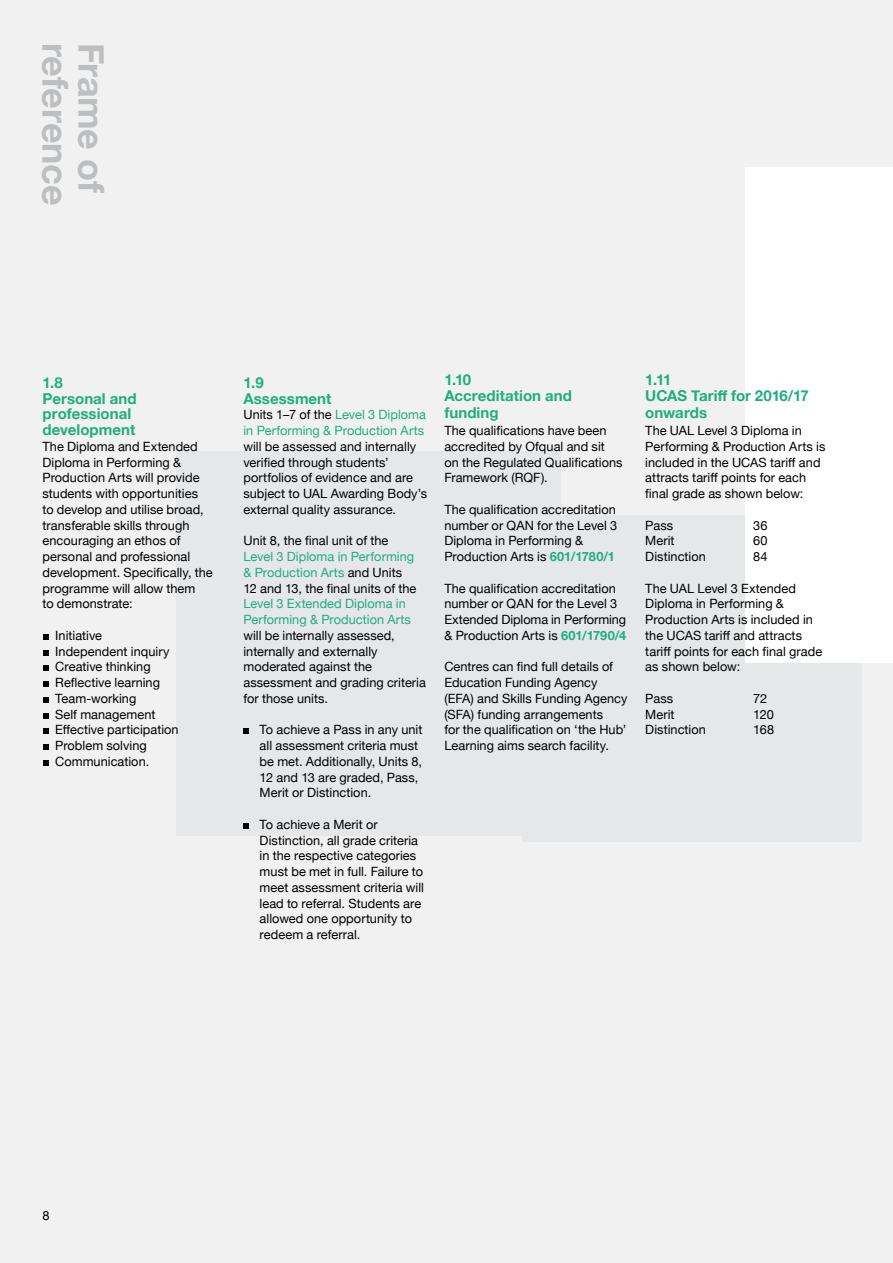
<style>
.page{position:relative;width:893px;height:1263px;background:#f1f1f2}
.page>*{position:absolute;margin:0;border:0;box-sizing:border-box;transform-origin:0 0}
.t1{font:700 36px "Helvetica Neue";letter-spacing:-.01em;color:#bcbec0}
.t2{font:700 15px/15.8px "Helvetica Neue";letter-spacing:.005em;color:#1fae7e}
.t3{font:12.75px/15.8px "Helvetica Neue";letter-spacing:.005em;color:#000}
.t4{font:12.75px/15.8px "Helvetica Neue";letter-spacing:.005em;color:#1fae7e}
.s1{color:#000}
.s2{font-weight:700;color:#1fae7e}
</style>
<div class="page">
<div style="left:522px;top:514px;width:340px;height:327px;background:#e6e7e8"></div>
<div style="left:746px;top:167px;width:147px;height:496px;background:#fff"></div>
<div style="left:176px;top:451px;width:385px;height:385px;background:#e6e7e8"></div>
<svg style="left:243px;top:728px;width:6px;height:6px"></svg>
<svg style="left:243px;top:823px;width:6px;height:6px"></svg>
<svg style="left:43px;top:634px;width:5px;height:6px"></svg>
<svg style="left:43px;top:650px;width:5px;height:5px"></svg>
<svg style="left:43px;top:665px;width:5px;height:6px"></svg>
<svg style="left:43px;top:681px;width:5px;height:6px"></svg>
<svg style="left:43px;top:697px;width:5px;height:6px"></svg>
<svg style="left:43px;top:713px;width:5px;height:5px"></svg>
<svg style="left:43px;top:728px;width:5px;height:6px"></svg>
<svg style="left:43px;top:744px;width:5px;height:6px"></svg>
<svg style="left:43px;top:760px;width:5px;height:6px"></svg>
<h1 class="t1" style="left:84px;top:43px;width:164px;rotate:90deg">reference</h1>
<h1 class="t1" style="left:120px;top:43px;width:152px;rotate:90deg">Frame of</h1>
<p class="t2" style="left:43px;top:375px;width:96px">1.8<br>Personal and professional development</p>
<p class="t3" style="left:43px;top:439px;width:172px">The Diploma and Extended<br>Diploma in Performing &amp;<br>Production Arts will provide students with opportunities<br>to develop and utilise broad, transferable skills through encouraging an ethos of personal and professional development. Specifically, the programme will allow them<br>to demonstrate:</p>
<p class="t3" style="left:55px;top:628px;width:125px">Initiative<br>Independent inquiry<br>Creative thinking<br>Reflective learning<br>Team-working<br>Self management<br>Effective participation<br>Problem solving<br>Communication.</p>
<p class="t2" style="left:243px;top:375px;width:90px">1.9<br>Assessment</p>
<p class="t4" style="left:243px;top:408px;width:184px"><span class="s1">Units 1–7 of the</span> Level 3 Diploma in Performing &amp; Production Arts</p>
<p class="t3" style="left:243px;top:439px;width:185px">will be assessed and internally verified through students’ portfolios of evidence and are subject to UAL Awarding Body’s external quality assurance.</p>
<p class="t3" style="left:243px;top:534px;width:147px">Unit 8, the final unit of the</p>
<p class="t4" style="left:243px;top:549px;width:175px">Level 3 Diploma in Performing &amp; Production Arts <span class="s1">and Units<br>12 and 13, the final units of the</span></p>
<p class="t4" style="left:243px;top:597px;width:169px">Level 3 Extended Diploma in<br>Performing &amp; Production Arts</p>
<p class="t3" style="left:243px;top:628px;width:184px">will be internally assessed, internally and externally moderated against the assessment and grading criteria for those units.</p>
<p class="t3" style="left:260px;top:723px;width:164px">To achieve a Pass in any unit all assessment criteria must be met. Additionally, Units 8,<br>12 and 13 are graded, Pass,<br>Merit or Distinction.</p>
<p class="t3" style="left:260px;top:817px;width:166px">To achieve a Merit or<br>Distinction, all grade criteria in the respective categories must be met in full. Failure to meet assessment criteria will lead to referral. Students are allowed one opportunity to redeem a referral.</p>
<p class="t2" style="left:444px;top:371px;width:129px;line-height:16.5px">1.10<br>Accreditation and funding</p>
<p class="t3" style="left:444px;top:423px;width:180px">The qualifications have been accredited by Ofqual and sit<br>on the Regulated Qualifications<br>Framework (RQF).</p>
<p class="t3" style="left:444px;top:502px;width:174px">The qualification accreditation number or QAN for the Level 3<br>Diploma in Performing &amp;<br>Production Arts is <span class="s2">601/1780/1</span></p>
<p class="t3" style="left:444px;top:581px;width:183px">The qualification accreditation number or QAN for the Level 3<br>Extended Diploma in Performing &amp; Production Arts is <span class="s2">601/1790/4</span></p>
<p class="t3" style="left:444px;top:660px;width:185px">Centres can find full details of<br>Education Funding Agency (EFA) and Skills Funding Agency (SFA) funding arrangements<br>for the qualification on ‘the Hub’<br>Learning aims search facility.</p>
<p class="t2" style="left:645px;top:371px;width:165px;line-height:16.5px">1.11<br>UCAS Tariff for 2016/17 onwards</p>
<p class="t3" style="left:645px;top:423px;width:182px">The UAL Level 3 Diploma in<br>Performing &amp; Production Arts is included in the UCAS tariff and attracts tariff points for each final grade as shown below:</p>
<p class="t3" style="left:645px;top:518px;width:29px">Pass</p>
<p class="t3" style="left:753px;top:518px;width:16px">36</p>
<p class="t3" style="left:645px;top:534px;width:31px">Merit</p>
<p class="t3" style="left:753px;top:534px;width:16px">60</p>
<p class="t3" style="left:645px;top:549px;width:62px">Distinction</p>
<p class="t3" style="left:753px;top:549px;width:16px">84</p>
<p class="t3" style="left:645px;top:581px;width:178px">The UAL Level 3 Extended<br>Diploma in Performing &amp;<br>Production Arts is included in the UCAS tariff and attracts tariff points for each final grade as shown below:</p>
<p class="t3" style="left:645px;top:691px;width:29px">Pass</p>
<p class="t3" style="left:753px;top:691px;width:15px">72</p>
<p class="t3" style="left:645px;top:707px;width:31px">Merit</p>
<p class="t3" style="left:753px;top:707px;width:22px">120</p>
<p class="t3" style="left:645px;top:723px;width:62px">Distinction</p>
<p class="t3" style="left:753px;top:723px;width:22px">168</p>
<p class="t3" style="left:43px;top:1209px;width:9px">8</p>
</div>
